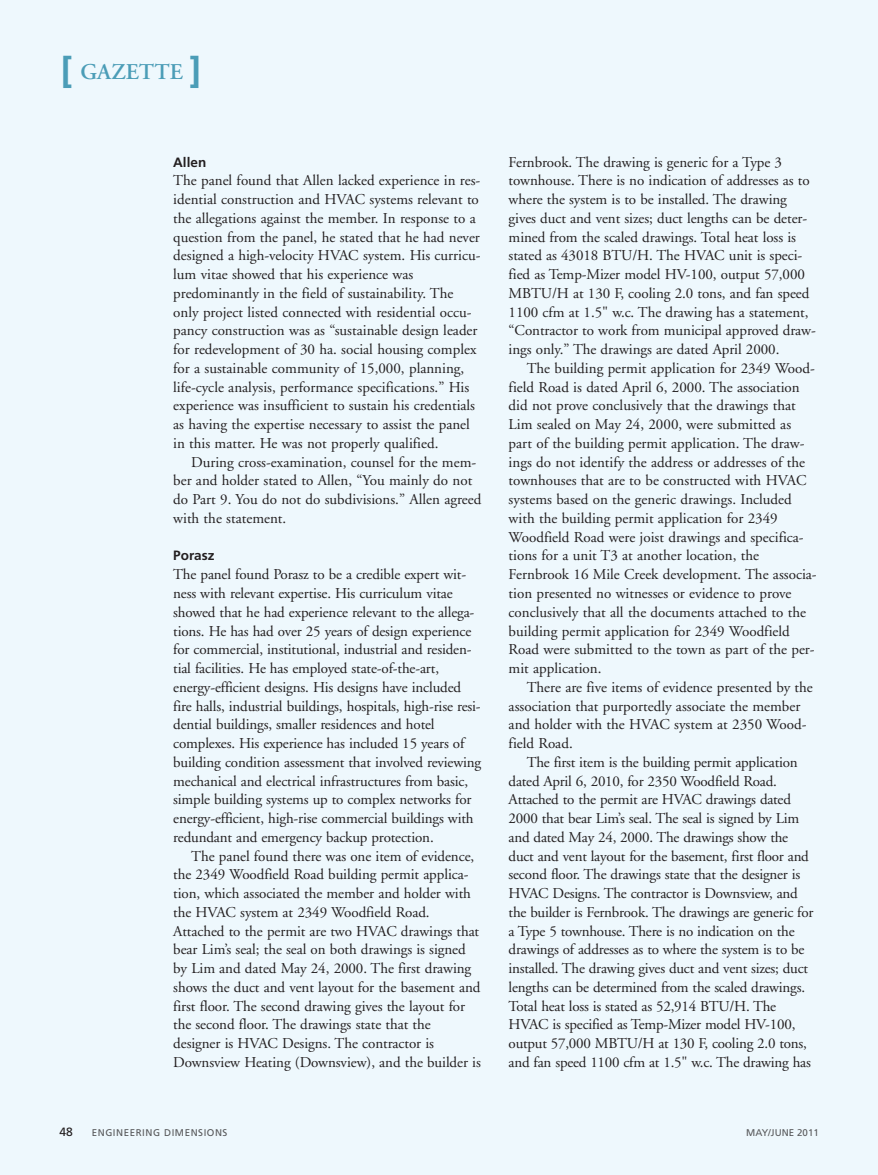
<style>
.page{position:relative;width:878px;height:1175px;background:#fff}
.page>*{position:absolute;margin:0;border:0;box-sizing:border-box;transform-origin:0 0}
.t1{font:600 22.5px "Adobe Garamond";color:#4b9db7}
.t2{font:15px/18.8px "Adobe Garamond";letter-spacing:-.005em;color:#231f20}
.t3{font:700 13.5px "Frutiger";color:#231f20}
.t4{font:12px "Frutiger";color:#231f20}
.t5{font:9.75px "Frutiger";letter-spacing:.055em;color:#57585a}
.t6{font:9.75px "Frutiger";color:#57585a}
.s1{font-family:"Frutiger";font-weight:700;font-size:36px}
</style>
<div class="page">
<div style="left:0;top:0;width:878px;height:1174px;background:#eef8fd"></div>
<h1 class="t1" style="left:61px;top:63px;width:142px"><span class="s1">[</span> GAZETTE <span class="s1">]</span></h1>
<p class="t3" style="left:173px;top:156px;width:35px">Allen</p>
<p class="t2" style="left:173px;top:172px;width:309px">The panel found that Allen lacked experience in res&shy;idential construction and HVAC systems relevant to the allegations against the member. In response to a question from the panel, he stated that he had never designed a high-velocity HVAC system. His curricu&shy;lum vitae showed that his experience was predominantly in the field of sustainability. The only project listed connected with residential occu&shy;pancy construction was as “sustainable design leader for redevelopment of 30 ha. social housing complex for a sustainable community of 15,000, planning, life-cycle analysis, performance specifications.” His experience was insufficient to sustain his credentials as having the expertise necessary to assist the panel in this matter. He was not properly qualified.</p>
<p class="t2" style="left:173px;top:454px;width:310px;text-indent:18px">During cross-examination, counsel for the mem&shy;ber and holder stated to Allen, “You mainly do not do Part 9. You do not do subdivisions.” Allen agreed with the statement.</p>
<p class="t3" style="left:173px;top:550px;width:43px">Porasz</p>
<p class="t2" style="left:173px;top:566px;width:309px">The panel found Porasz to be a credible expert wit&shy;ness with relevant expertise. His curriculum vitae showed that he had experience relevant to the allega&shy;tions. He has had over 25 years of design experience for commercial, institutional, industrial and residen&shy;tial facilities. He has employed state-of-the-art, energy-efficient designs. His designs have included fire halls, industrial buildings, hospitals, high-rise resi&shy;dential buildings, smaller residences and hotel complexes. His experience has included 15 years of building condition assessment that involved reviewing mechanical and electrical infrastructures from basic, simple building systems up to complex networks for energy-efficient, high-rise commercial buildings with redundant and emergency backup protection.</p>
<p class="t2" style="left:173px;top:847px;width:309px;text-indent:18px">The panel found there was one item of evidence, the 2349 Woodfield Road building permit applica&shy;tion, which associated the member and holder with the HVAC system at 2349 Woodfield Road.<br>Attached to the permit are two HVAC drawings that bear Lim’s seal; the seal on both drawings is signed by Lim and dated May 24, 2000. The first drawing shows the duct and vent layout for the basement and first floor. The second drawing gives the layout for the second floor. The drawings state that the designer is HVAC Designs. The contractor is Downsview Heating (Downsview), and the builder is</p>
<p class="t2" style="left:508px;top:154px;width:309px">Fernbrook. The drawing is generic for a Type 3 townhouse. There is no indication of addresses as to where the system is to be installed. The drawing gives duct and vent sizes; duct lengths can be deter&shy;mined from the scaled drawings. Total heat loss is stated as 43018 BTU/H. The HVAC unit is speci&shy;fied as Temp-Mizer model HV-100, output 57,000<br>MBTU/H at 130 F, cooling 2.0 tons, and fan speed 1100 cfm at 1.5" w.c. The drawing has a statement, “Contractor to work from municipal approved draw&shy;ings only.” The drawings are dated April 2000.</p>
<p class="t2" style="left:508px;top:360px;width:309px;text-indent:18px">The building permit application for 2349 Wood&shy;field Road is dated April 6, 2000. The association did not prove conclusively that the drawings that Lim sealed on May 24, 2000, were submitted as part of the building permit application. The draw&shy;ings do not identify the address or addresses of the townhouses that are to be constructed with HVAC systems based on the generic drawings. Included with the building permit application for 2349<br>Woodfield Road were joist drawings and specifica&shy;tions for a unit T3 at another location, the Fernbrook 16 Mile Creek development. The associa&shy;tion presented no witnesses or evidence to prove conclusively that all the documents attached to the building permit application for 2349 Woodfield Road were submitted to the town as part of the per&shy;mit application.</p>
<p class="t2" style="left:508px;top:679px;width:306px;text-indent:18px">There are five items of evidence presented by the association that purportedly associate the member and holder with the HVAC system at 2350 Wood&shy;field Road.</p>
<p class="t2" style="left:508px;top:754px;width:306px;text-indent:18px">The first item is the building permit application dated April 6, 2010, for 2350 Woodfield Road.<br>Attached to the permit are HVAC drawings dated 2000 that bear Lim’s seal. The seal is signed by Lim and dated May 24, 2000. The drawings show the duct and vent layout for the basement, first floor and second floor. The drawings state that the designer is HVAC Designs. The contractor is Downsview, and the builder is Fernbrook. The drawings are generic for a Type 5 townhouse. There is no indication on the drawings of addresses as to where the system is to be installed. The drawing gives duct and vent sizes; duct lengths can be determined from the scaled drawings.<br>Total heat loss is stated as 52,914 BTU/H. The HVAC is specified as Temp-Mizer model HV-100, output 57,000 MBTU/H at 130 F, cooling 2.0 tons, and fan speed 1100 cfm at 1.5" w.c. The drawing has</p>
<p class="t4" style="left:59px;top:1126px;width:15px">48</p>
<p class="t5" style="left:92px;top:1128px;width:137px">ENGINEERING DIMENSIONS</p>
<p class="t6" style="left:746px;top:1128px;width:74px">MAY/JUNE 2011</p>
</div>
